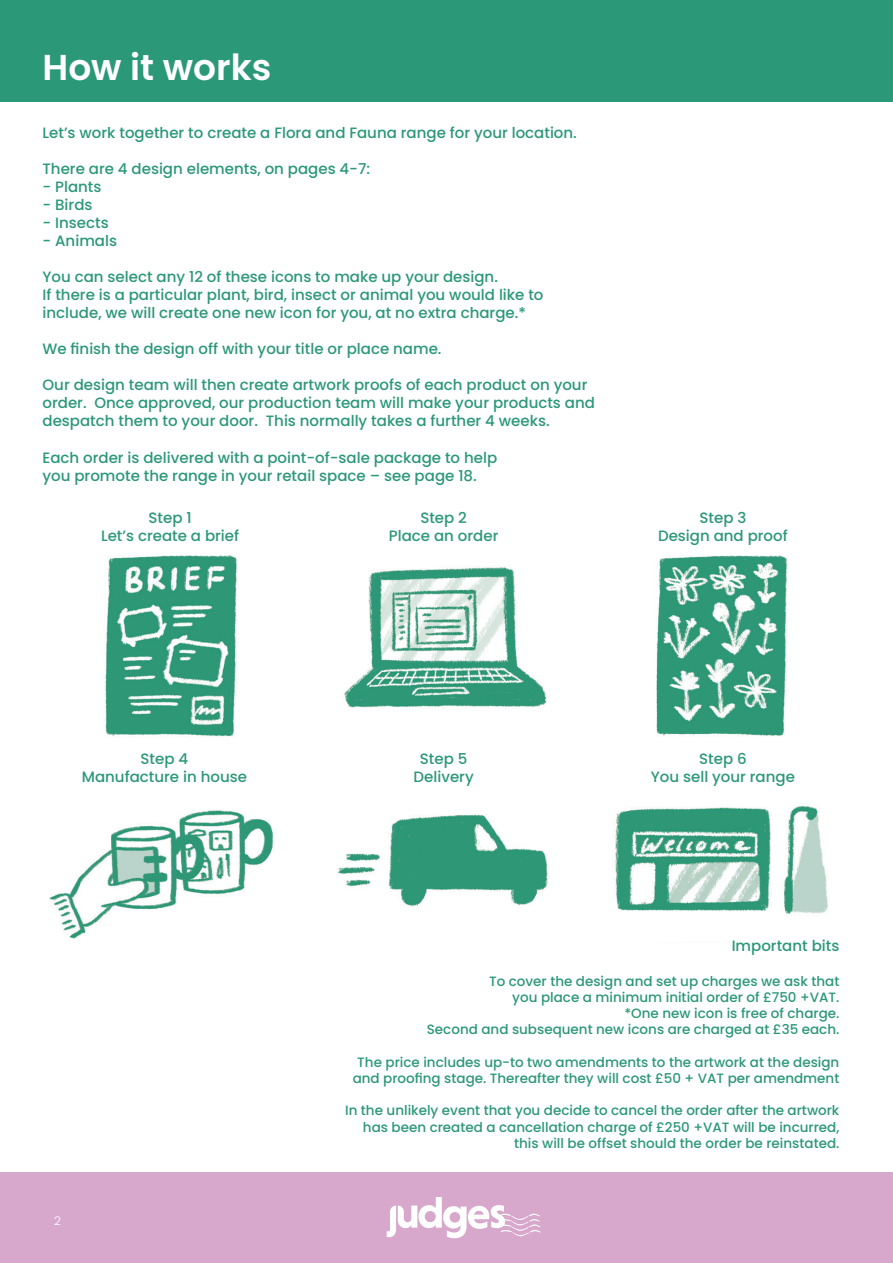
<style>
.page{position:relative;width:893px;height:1263px;background:#fff}
.page>*{position:absolute;margin:0;border:0;box-sizing:border-box;transform-origin:0 0}
.t1{font:600 36px "Poppins";color:#fff}
.t2{font:500 15px/18px "Poppins";color:#2b9877}
.t3{font:500 13.5px "Poppins";color:#2b9877}
.t4{font:300 12px "Poppins";color:#fff}
</style>
<div class="page">
<div style="left:0;top:1172px;width:893px;height:91px;background:#d7a8cc"></div>
<svg style="left:387px;top:1197px;width:154px;height:41px"></svg>
<div style="left:0;top:0;width:893px;height:102px;background:#2b9877"></div>
<img style="left:344px;top:567px;width:203px;height:141px">
<img style="left:615px;top:805px;width:213px;height:109px">
<img style="left:105px;top:555px;width:132px;height:182px">
<img style="left:656px;top:555px;width:131px;height:181px">
<img style="left:337px;top:814px;width:211px;height:93px">
<img style="left:49px;top:810px;width:225px;height:129px">
<p class="t1" style="left:43px;top:47px;width:230px">How it works</p>
<p class="t2" style="left:43px;top:124px;width:536px">Let’s work together to create a Flora and Fauna range for your location.</p>
<p class="t2" style="left:43px;top:160px;width:329px">There are 4 design elements, on pages 4-7:</p>
<p class="t2" style="left:43px;top:178px;width:61px">- Plants</p>
<p class="t2" style="left:43px;top:196px;width:52px">- Birds</p>
<p class="t2" style="left:43px;top:214px;width:68px">- Insects</p>
<p class="t2" style="left:43px;top:232px;width:76px">- Animals</p>
<p class="t2" style="left:43px;top:268px;width:457px">You can select any 12 of these icons to make up your design.</p>
<p class="t2" style="left:43px;top:286px;width:502px">If there is a particular plant, bird, insect or animal you would like to include, we will create one new icon for you, at no extra charge.*</p>
<p class="t2" style="left:43px;top:340px;width:401px">We finish the design off with your title or place name.</p>
<p class="t2" style="left:43px;top:376px;width:554px">Our design team will then create artwork proofs of each product on your order. Once approved, our production team will make your products and despatch them to your door. This normally takes a further 4 weeks.</p>
<p class="t2" style="left:43px;top:448px;width:456px">Each order is delivered with a point-of-sale package to help</p>
<p class="t2" style="left:43px;top:466px;width:436px">you promote the range in your retail space – see page 18.</p>
<p class="t2" style="left:148px;top:509px;width:45px">Step 1</p>
<p class="t2" style="left:101px;top:527px;width:140px">Let’s create a brief</p>
<p class="t2" style="left:420px;top:509px;width:48px">Step 2</p>
<p class="t2" style="left:389px;top:527px;width:111px">Place an order</p>
<p class="t2" style="left:699px;top:509px;width:48px">Step 3</p>
<p class="t2" style="left:658px;top:527px;width:131px">Design and proof</p>
<p class="t2" style="left:141px;top:750px;width:49px">Step 4</p>
<p class="t2" style="left:82px;top:768px;width:167px">Manufacture in house</p>
<p class="t2" style="left:420px;top:750px;width:49px">Step 5</p>
<p class="t2" style="left:414px;top:768px;width:62px">Delivery</p>
<p class="t2" style="left:699px;top:750px;width:49px">Step 6</p>
<p class="t2" style="left:651px;top:768px;width:146px">You sell your range</p>
<p class="t4" style="left:54px;top:1214px;width:8px">2</p>
<p class="t2" style="left:732px;top:937px;width:109px">Important bits</p>
<p class="t3" style="left:489px;top:973px;width:352px">To cover the design and set up charges we ask that</p>
<p class="t3" style="left:512px;top:989px;width:329px">you place a minimum initial order of £750 +VAT.</p>
<p class="t3" style="left:624px;top:1005px;width:216px">*One new icon is free of charge.</p>
<p class="t3" style="left:427px;top:1022px;width:414px">Second and subsequent new icons are charged at £35 each.</p>
<p class="t3" style="left:357px;top:1054px;width:484px">The price includes up-to two amendments to the artwork at the design</p>
<p class="t3" style="left:353px;top:1070px;width:488px">and proofing stage. Thereafter they will cost £50 + VAT per amendment</p>
<p class="t3" style="left:345px;top:1103px;width:496px">In the unlikely event that you decide to cancel the order after the artwork</p>
<p class="t3" style="left:363px;top:1119px;width:478px">has been created a cancellation charge of £250 +VAT will be incurred,</p>
<p class="t3" style="left:514px;top:1135px;width:327px">this will be offset should the order be reinstated.</p>
</div>
